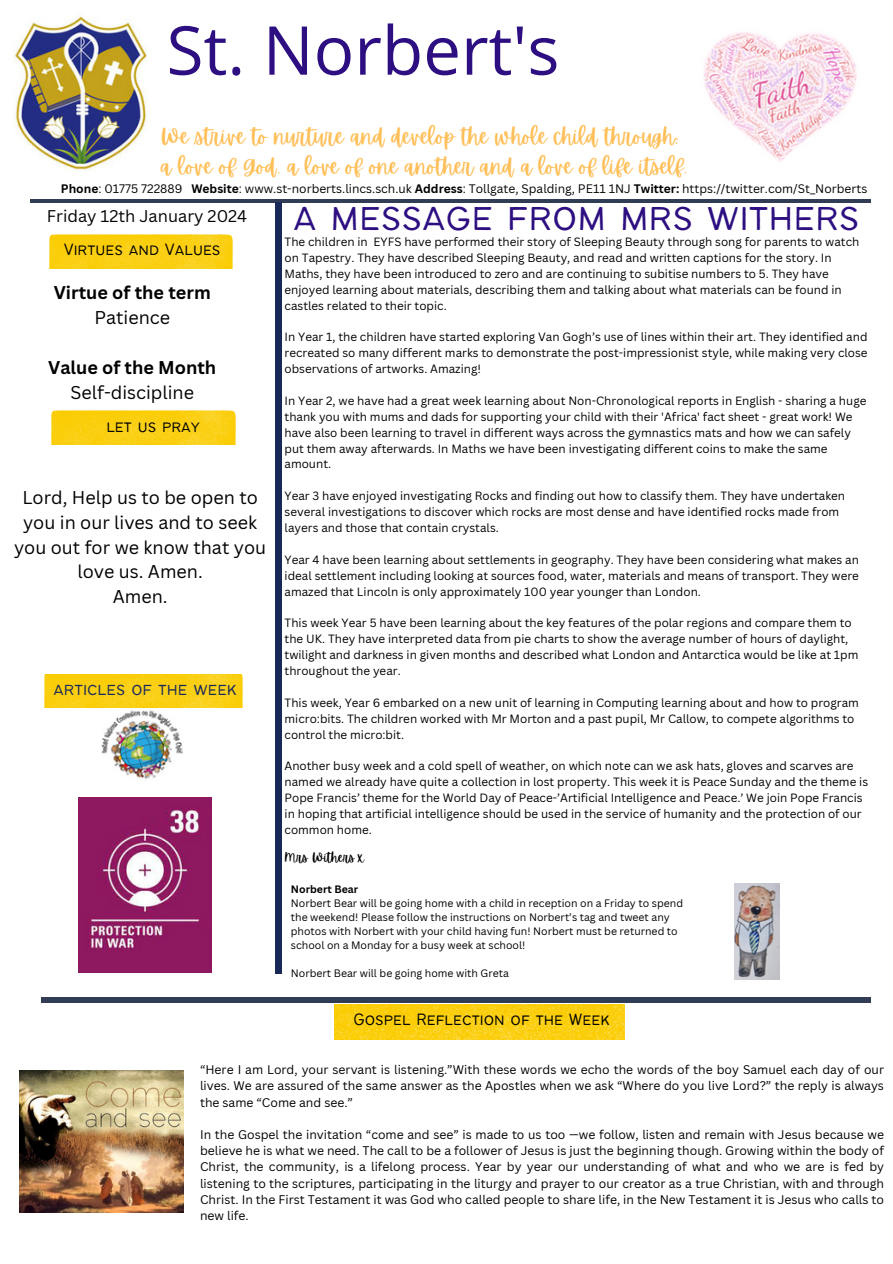
<style>
.page{position:relative;width:893px;height:1264px;background:#fff}
.page>*{position:absolute;margin:0;border:0;box-sizing:border-box;transform-origin:0 0}
.t1{font:67.35px "Open Sans";color:#2d0f81}
.t2{font:300 43.5px "Bantayog";color:#2d0f81}
.t3{font:21.75px "Apricots";color:#ffc05a}
.t4{font:300 19.2px "Bantayog";color:#182958}
.t5{font:18px/24.8px "Canva Sans";color:#000;text-align:center}
.t6{font:300 18px "Bantayog";color:#000}
.t7{font:700 18px "Canva Sans";color:#000}
.t8{font:16.5px "Canva Sans";color:#000}
.t9{font:13.05px "Apricots";color:#000}
.t10{font:12.15px/16.2px "Canva Sans";color:#000;text-align:justify}
.t11{font:12px "Canva Sans";color:#000}
.t12{font:11.7px/15.9px "Canva Sans";color:#000}
.t13{font:10.5px/14px "Canva Sans";color:#000}
.t14{font:700 10.5px "Canva Sans";color:#000}
.s1{font-weight:700}
</style>
<div class="page">
<hr style="left:30px;top:199px;width:841px;height:3px;background:#313c55">
<div style="left:275px;top:202px;width:7px;height:771px;background:#182958"></div>
<img style="left:13px;top:14px;width:135px;height:157px">
<div style="left:42px;top:997px;width:829px;height:5px;background:#313c55"></div>
<img style="left:703px;top:32px;width:154px;height:131px">
<img style="left:101px;top:707px;width:81px;height:72px">
<img style="left:44px;top:674px;width:198px;height:33px">
<img style="left:49px;top:235px;width:184px;height:33px">
<img style="left:335px;top:1004px;width:289px;height:35px">
<img style="left:52px;top:410px;width:183px;height:34px">
<img style="left:734px;top:883px;width:45px;height:96px">
<img style="left:79px;top:797px;width:133px;height:176px">
<img style="left:19px;top:1070px;width:165px;height:141px">
<p class="t1" style="left:166px;top:3px;width:394px">St. Norbert's</p>
<p class="t3" style="left:161px;top:124px;width:519px">We strive to nurture and develop the whole child through;</p>
<p class="t3" style="left:161px;top:154px;width:528px">a love of God, a love of one another and a love of life itself.</p>
<p class="t11" style="left:61px;top:180px;width:807px"><span class="s1">Phone</span>: 01775 722889 <span class="s1">Website</span>: www.st-norberts.lincs.sch.uk <span class="s1">Address</span>: Tollgate, Spalding, PE11 1NJ <span class="s1">Twitter:</span> https://twitter.com/St_Norberts</p>
<p class="t8" style="left:47px;top:204px;width:202px">Friday 12th January 2024</p>
<p class="t6" style="left:64px;top:242px;width:158px">Virtues and Values</p>
<p class="t7" style="left:54px;top:280px;width:158px">Virtue of the term</p>
<p class="t5" style="left:94px;top:305px;width:77px">Patience</p>
<p class="t7" style="left:48px;top:354px;width:170px">Value of the Month</p>
<p class="t5" style="left:70px;top:379px;width:125px">Self-discipline</p>
<p class="t6" style="left:106px;top:419px;width:95px">let us pray</p>
<p class="t5" style="left:14px;top:484px;width:253px">Lord, Help us to be open to you in our lives and to seek you out for we know that you love us. Amen.</p>
<p class="t5" style="left:113px;top:583px;width:56px">Amen.</p>
<p class="t4" style="left:53px;top:681px;width:185px">articles of the week</p>
<p class="t2" style="left:293px;top:200px;width:568px">a message from mrs withers</p>
<p class="t12" style="left:284px;top:233px;width:576px">The children in EYFS have performed their story of Sleeping Beauty through song for parents to watch on Tapestry. They have described Sleeping Beauty, and read and written captions for the story. In Maths, they have been introduced to zero and are continuing to subitise numbers to 5. They have enjoyed learning about materials, describing them and talking about what materials can be found in castles related to their topic.</p>
<p class="t12" style="left:284px;top:329px;width:584px;text-align:justify">In Year 1, the children have started exploring Van Gogh’s use of lines within their art. They identified and recreated so many different marks to demonstrate the post-impressionist style, while making very close observations of artworks. Amazing!</p>
<p class="t12" style="left:284px;top:392px;width:583px">In Year 2, we have had a great week learning about Non-Chronological reports in English - sharing a huge thank you with mums and dads for supporting your child with their 'Africa' fact sheet - great work! We have also been learning to travel in different ways across the gymnastics mats and how we can safely put them away afterwards. In Maths we have been investigating different coins to make the same amount.</p>
<p class="t12" style="left:284px;top:487px;width:562px">Year 3 have enjoyed investigating Rocks and finding out how to classify them. They have undertaken several investigations to discover which rocks are most dense and have identified rocks made from layers and those that contain crystals.</p>
<p class="t12" style="left:284px;top:551px;width:576px;text-align:justify">Year 4 have been learning about settlements in geography. They have been considering what makes an ideal settlement including looking at sources food, water, materials and means of transport. They were amazed that Lincoln is only approximately 100 year younger than London.</p>
<p class="t12" style="left:284px;top:615px;width:575px">This week Year 5 have been learning about the key features of the polar regions and compare them to the UK. They have interpreted data from pie charts to show the average number of hours of daylight, twilight and darkness in given months and described what London and Antarctica would be like at 1pm</p>
<p class="t12" style="left:284px;top:662px;width:118px">throughout the year.</p>
<p class="t12" style="left:284px;top:694px;width:576px">This week, Year 6 embarked on a new unit of learning in Computing learning about and how to program micro:bits. The children worked with Mr Morton and a past pupil, Mr Callow, to compete algorithms to control the micro:bit.</p>
<p class="t12" style="left:284px;top:758px;width:585px">Another busy week and a cold spell of weather, on which note can we ask hats, gloves and scarves are named we already have quite a collection in lost property. This week it is Peace Sunday and the theme is Pope Francis’ theme for the World Day of Peace-’Artificial Intelligence and Peace.’ We join Pope Francis in hoping that artificial intelligence should be used in the service of humanity and the protection of our common home.</p>
<p class="t9" style="left:284px;top:850px;width:81px">Mrs Withers x</p>
<p class="t14" style="left:291px;top:881px;width:69px">Norbert Bear</p>
<p class="t13" style="left:291px;top:895px;width:393px">Norbert Bear will be going home with a child in reception on a Friday to spend the weekend! Please follow the instructions on Norbert’s tag and tweet any photos with Norbert with your child having fun! Norbert must be returned to school on a Monday for a busy week at school!</p>
<p class="t13" style="left:291px;top:965px;width:219px">Norbert Bear will be going home with Greta</p>
<p class="t6" style="left:353px;top:1012px;width:258px">Gospel Reflection of the Week</p>
<p class="t10" style="left:200px;top:1061px;width:685px">“Here I am Lord, your servant is listening.”With these words we echo the words of the boy Samuel each day of our lives. We are assured of the same answer as the Apostles when we ask “Where do you live Lord?” the reply is always the same “Come and see.”</p>
<p class="t10" style="left:200px;top:1126px;width:685px">In the Gospel the invitation “come and see” is made to us too —we follow, listen and remain with Jesus because we believe he is what we need. The call to be a follower of Jesus is just the beginning though. Growing within the body of Christ, the community, is a lifelong process. Year by year our understanding of what and who we are is fed by listening to the scriptures, participating in the liturgy and prayer to our creator as a true Christian, with and through Christ. In the First Testament it was God who called people to share life, in the New Testament it is Jesus who calls to new life.</p>
</div>
